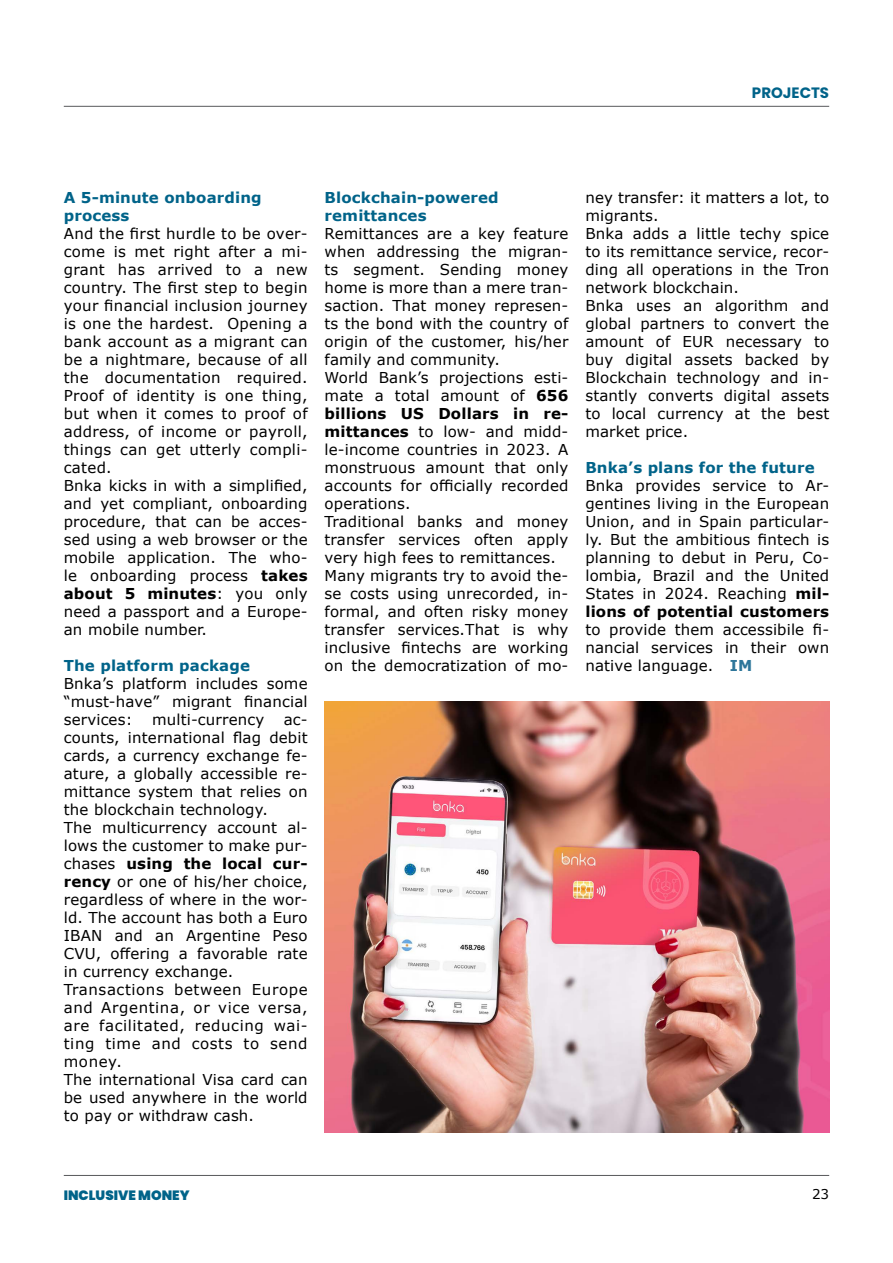
<style>
.page{position:relative;width:893px;height:1263px;background:#fff}
.page>*{position:absolute;margin:0;border:0;box-sizing:border-box;transform-origin:0 0}
.t1{font:15px/18px "Verdana";letter-spacing:.01em;color:#000}
.t2{font:700 15px/18px "Verdana";letter-spacing:.01em;color:#006389}
.t3{font:700 15px "Poppins";color:#006389}
.t4{font:900 13.5px "Poppins";color:#006389}
.t5{font:13.5px "Verdana";color:#000}
.s1{font-weight:700}
.s2{font-weight:700;color:#2e769a}
</style>
<div class="page">
<hr style="left:64px;top:1175px;width:765px;height:1px;background:#58595b">
<hr style="left:64px;top:106px;width:765px;height:1px;background:#58595b">
<img style="left:325px;top:702px;width:504px;height:430px">
<p class="t3" style="left:752px;top:84px;width:50px">PROJECTS</p>
<p class="t2" style="left:64px;top:188px;width:199px">A 5-minute onboarding process</p>
<p class="t1" style="left:64px;top:224px;width:245px">And the first hurdle to be over&shy;come is met right after a mi&shy;grant has arrived to a new country. The first step to begin your financial inclusion journey is one the hardest. Opening a bank account as a migrant can be a nightmare, because of all the documentation required.<br>Proof of identity is one thing, but when it comes to proof of address, of income or payroll, things can get utterly compli&shy;cated.<br>Bnka kicks in with a simplified, and yet compliant, onboarding procedure, that can be acces&shy;sed using a web browser or the mobile application. The who&shy;le onboarding process <span class="s1">takes about 5 minutes</span>: you only need a passport and a Europe&shy;an mobile number.</p>
<p class="t2" style="left:64px;top:656px;width:188px">The platform package</p>
<p class="t1" style="left:64px;top:674px;width:245px;text-align:justify">Bnka’s platform includes some “must-have” migrant financial services:</p>
<p class="t1" style="left:152px;top:710px;width:114px">multi-currency</p>
<p class="t1" style="left:64px;top:710px;width:245px;text-indent:220px">ac&shy;counts, international flag debit cards, a currency exchange fe&shy;ature, a globally accessible re&shy;mittance system that relies on the blockchain technology.<br>The multicurrency account al&shy;lows the customer to make pur&shy;chases <span class="s1">using the local cur&shy;rency</span> or one of his/her choice, regardless of where in the wor&shy;ld. The account has both a Euro<br>IBAN and an Argentine Peso<br>CVU, offering a favorable rate in currency exchange.<br>Transactions between Europe and Argentina, or vice versa, are facilitated, reducing wai&shy;ting time and costs to send money.<br>The international Visa card can be used anywhere in the world to pay or withdraw cash.</p>
<p class="t2" style="left:325px;top:188px;width:176px">Blockchain-powered remittances</p>
<p class="t1" style="left:325px;top:224px;width:245px">Remittances are a key feature when addressing the migran&shy;ts segment. Sending money home is more than a mere tran&shy;saction. That money represen&shy;ts the bond with the country of origin of the customer, his/her family and community.<br>World Bank’s projections esti&shy;mate a total amount of <span class="s1">656 billions US Dollars in re&shy;mittances</span> to low- and midd&shy;le-income countries in 2023. A monstruous amount that only accounts for officially recorded operations.<br>Traditional banks and money transfer services often apply very high fees to remittances.<br>Many migrants try to avoid the&shy;se costs using unrecorded, in&shy;formal, and often risky money transfer services.That is why inclusive fintechs are working on the democratization of mo-</p>
<p class="t1" style="left:585px;top:188px;width:245px">ney transfer: it matters a lot, to migrants.<br>Bnka adds a little techy spice to its remittance service, recor&shy;ding all operations in the Tron network blockchain.<br>Bnka uses an algorithm and global partners to convert the amount of EUR necessary to buy digital assets backed by<br>Blockchain technology and in&shy;stantly converts digital assets to local currency at the best market price.</p>
<p class="t2" style="left:585px;top:458px;width:231px">Bnka’s plans for the future</p>
<p class="t1" style="left:585px;top:476px;width:245px;text-align:justify">Bnka provides service to Ar&shy;gentines living in the European Union, and in Spain particular&shy;ly. But the ambitious fintech is planning to debut in Peru, Co&shy;lombia, Brazil and the United States in 2024. Reaching <span class="s1">mil&shy;lions of potential customers</span></p>
<p class="t1" style="left:585px;top:620px;width:245px;text-align:justify">to provide them accessibile fi&shy;nancial services in their own native language. <span class="s2">IM</span></p>
<p class="t4" style="left:64px;top:1187px;width:127px">INCLUSIVE MONEY</p>
<p class="t5" style="left:812px;top:1185px;width:19px">23</p>
</div>
